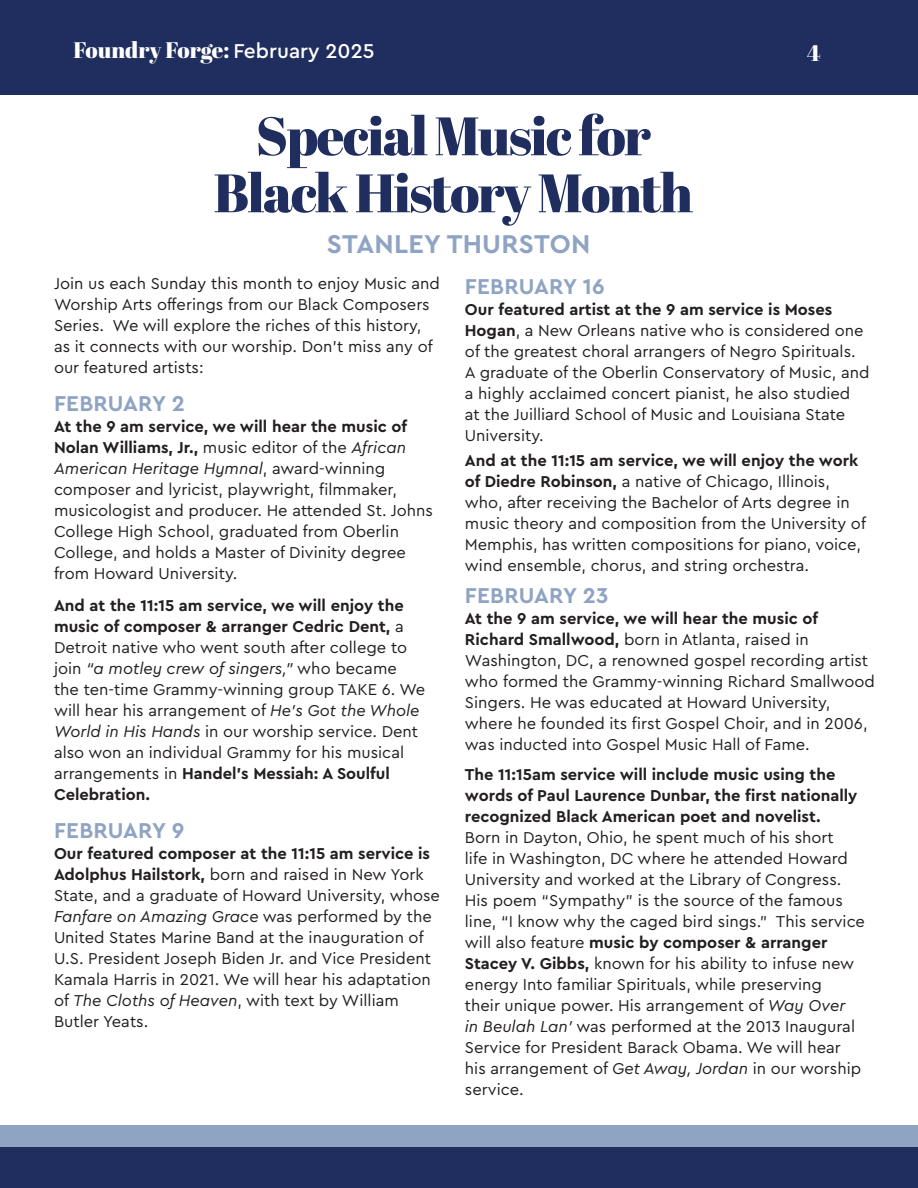
<style>
.page{position:relative;width:918px;height:1188px;background:#fff}
.page>*{position:absolute;margin:0;border:0;box-sizing:border-box;transform-origin:0 0}
.t1{font:54px "Abril Fatface";letter-spacing:-.03em;color:#1f2e5e}
.t2{font:700 27px "Cera Pro";letter-spacing:.01em;color:#8fa4c3}
.t3{font:700 22.5px "Cera Pro";letter-spacing:.01em;color:#8fa4c3}
.t4{font:22.5px "Abril Fatface";letter-spacing:-.005em;color:#fff}
.t5{font:16.5px/21px "Cera Pro";color:#231f20}
.s1{font-family:"Cera Pro";font-weight:500;font-size:21px}
.s2{font-weight:700}
.s3{font-style:italic}
</style>
<div class="page">
<div style="left:0;top:0;width:918px;height:95px;background:#1f2e5e"></div>
<div style="left:0;top:1136px;width:918px;height:52px;background:#1f2e5e"></div>
<div style="left:0;top:1125px;width:918px;height:22px;background:#8fa4c3"></div>
<h3 class="t4" style="left:73px;top:34px;width:303px">Foundry Forge: <span class="s1">February 2025</span></h3>
<h3 class="t4" style="left:807px;top:38px;width:15px">4</h3>
<p class="t1" style="left:256px;top:98px;width:397px">Special Music for</p>
<p class="t1" style="left:214px;top:155px;width:481px">Black History Month</p>
<p class="t2" style="left:327px;top:226px;width:265px">STANLEY THURSTON</p>
<p class="t5" style="left:54px;top:272px;width:387px">Join us each Sunday this month to enjoy Music and Worship Arts offerings from our Black Composers Series. We will explore the riches of this history, as it connects with our worship. Don’t miss any of our featured artists:</p>
<p class="t3" style="left:54px;top:389px;width:133px">FEBRUARY 2</p>
<p class="t5" style="left:54px;top:416px;width:381px"><span class="s2">At the 9 am service, we will hear the music of Nolan Williams, Jr.,</span> music editor of the <span class="s3">African American Heritage Hymnal</span>, award-winning composer and lyricist, playwright, filmmaker, musicologist and producer. He attended St. Johns College High School, graduated from Oberlin College, and holds a Master of Divinity degree from Howard University.</p>
<p class="t5" style="left:54px;top:594px;width:373px"><span class="s2">And at the 11:15 am service, we will enjoy the music of composer &amp; arranger Cedric Dent,</span> a Detroit native who went south after college to join <span class="s3">“a motley crew of singers,”</span> who became the ten-time Grammy-winning group TAKE 6. We will hear his arrangement of <span class="s3">He’s Got the Whole World in His Hands</span> in our worship service. Dent also won an individual Grammy for his musical arrangements in <span class="s2">Handel’s Messiah: A Soulful Celebration.</span></p>
<p class="t3" style="left:54px;top:816px;width:132px">FEBRUARY 9</p>
<p class="t5" style="left:54px;top:843px;width:388px"><span class="s2">Our featured composer at the 11:15 am service is Adolphus Hailstork,</span> born and raised in New York State, and a graduate of Howard University, whose <span class="s3">Fanfare on Amazing Grace</span> was performed by the United States Marine Band at the inauguration of U.S. President Joseph Biden Jr. and Vice President Kamala Harris in 2021. We will hear his adaptation of <span class="s3">The Cloths of Heaven</span>, with text by William Butler Yeats.</p>
<p class="t3" style="left:465px;top:271px;width:141px">FEBRUARY 16</p>
<p class="t5" style="left:465px;top:298px;width:406px"><span class="s2">Our featured artist at the 9 am service is Moses Hogan</span>, a New Orleans native who is considered one of the greatest choral arrangers of Negro Spirituals.<br>A graduate of the Oberlin Conservatory of Music, and a highly acclaimed concert pianist, he also studied at the Juilliard School of Music and Louisiana State University.</p>
<p class="t5" style="left:465px;top:449px;width:403px"><span class="s2">And at the 11:15 am service, we will enjoy the work of Diedre Robinson,</span> a native of Chicago, Illinois, who, after receiving the Bachelor of Arts degree in music theory and composition from the University of Memphis, has written compositions for piano, voice, wind ensemble, chorus, and string orchestra.</p>
<p class="t3" style="left:465px;top:580px;width:145px">FEBRUARY 23</p>
<p class="t5" style="left:465px;top:607px;width:411px"><span class="s2">At the 9 am service, we will hear the music of Richard Smallwood,</span> born in Atlanta, raised in Washington, DC, a renowned gospel recording artist who formed the Grammy-winning Richard Smallwood Singers. He was educated at Howard University, where he founded its first Gospel Choir, and in 2006, was inducted into Gospel Music Hall of Fame.</p>
<p class="t5" style="left:465px;top:763px;width:402px"><span class="s2">The 11:15am service will include music using the words of Paul Laurence Dunbar, the first nationally recognized Black American poet and novelist.<br></span>Born in Dayton, Ohio, he spent much of his short<br>life in Washington, DC where he attended Howard University and worked at the Library of Congress.<br>His poem “Sympathy” is the source of the famous line, “I know why the caged bird sings.” This service will also feature <span class="s2">music by composer &amp; arranger Stacey V. Gibbs,</span> known for his ability to infuse new energy Into familiar Spirituals, while preserving<br>their unique power. His arrangement of <span class="s3">Way Over<br>in Beulah Lan’</span> was performed at the 2013 Inaugural Service for President Barack Obama. We will hear his arrangement of <span class="s3">Get Away, Jordan</span> in our worship service.</p>
</div>
